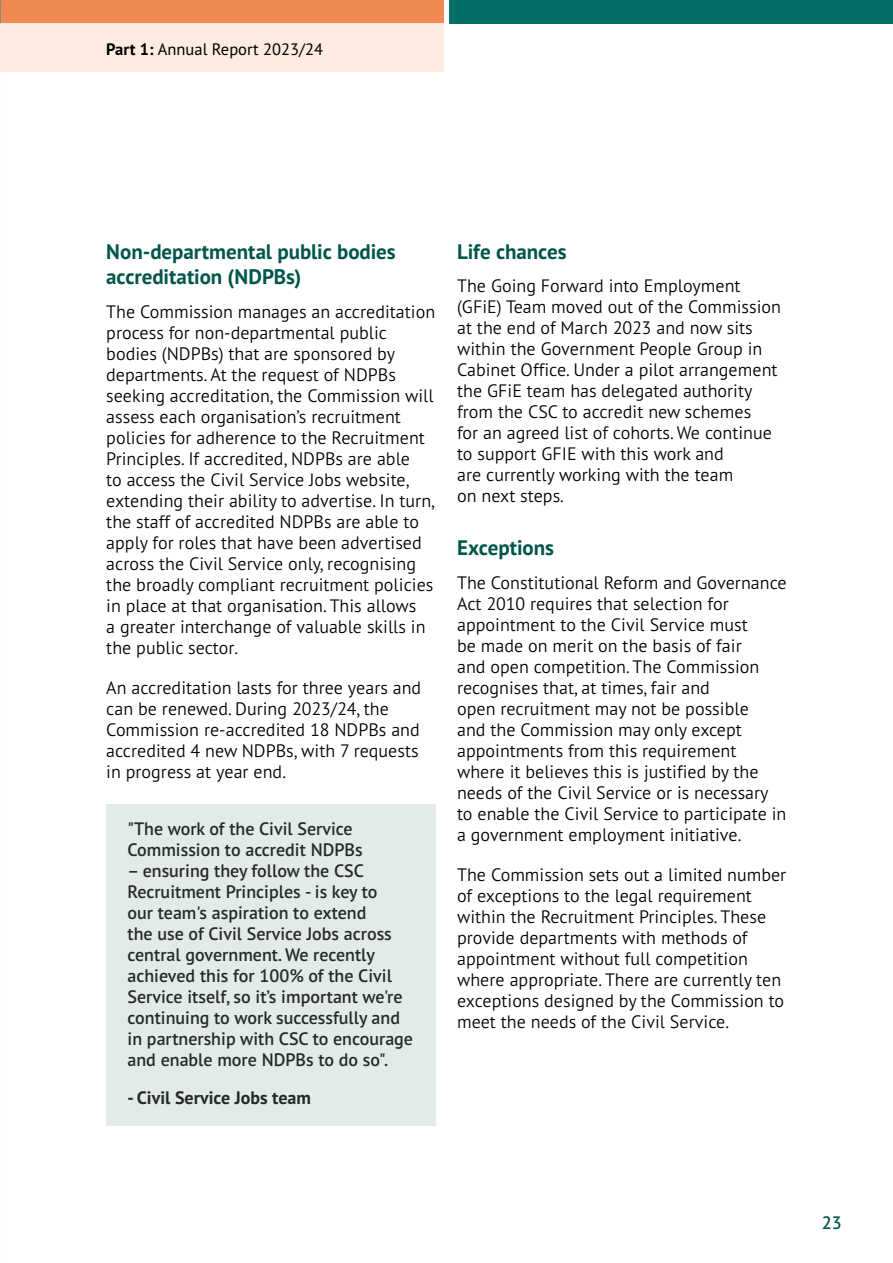
<style>
.page{position:relative;width:893px;height:1263px;background:#fff}
.page>*{position:absolute;margin:0;border:0;box-sizing:border-box;transform-origin:0 0}
.H4_-_Heading{font:700 21px/25.2px "PT Sans Pro";letter-spacing:-.005em;color:#00564b}
.Body_text{font:300 18px/21px "PT Sans Pro";color:#000}
.Quote_box{font:600 18px/21px "PT Sans Pro";color:#282827}
.Quote_author{font:700 18px "PT Sans Pro";color:#282827}
.t1{font:600 18px "PT Sans Pro";color:#00564b}
.t2{font:16.5px "PT Sans Pro";color:#000}
.s1{font-weight:700}
</style>
<div class="page">
<div style="left:449px;top:0;width:444px;height:23px;background:#026f67"></div>
<div style="left:0;top:0;width:443px;height:23px;background:#f18954"></div>
<div style="left:0;top:23px;width:443px;height:49px;background:#fdebdf"></div>
<div style="left:106px;top:804px;width:330px;height:283px;background:#e2eaea"></div>
<div style="left:106px;top:1073px;width:330px;height:52px;background:#e2eaea"></div>
<p class="t2" style="left:106px;top:39px;width:218px"><span class="s1">Part 1:</span> Annual Report 2023/24</p>
<h4 class="H4_-_Heading" style="left:106px;top:238px;width:291px">Non‑departmental public bodies accreditation (NDPBs)</h4>
<p class="Body_text" style="left:106px;top:300px;width:330px">The Commission manages an accreditation process for non‑departmental public bodies (NDPBs) that are sponsored by departments. At the request of NDPBs seeking accreditation, the Commission will assess each organisation’s recruitment policies for adherence to the Recruitment Principles. If accredited, NDPBs are able<br>to access the Civil Service Jobs website, extending their ability to advertise. In turn, the staff of accredited NDPBs are able to apply for roles that have been advertised across the Civil Service only, recognising the broadly compliant recruitment policies in place at that organisation. This allows<br>a greater interchange of valuable skills in the public sector.</p>
<p class="Body_text" style="left:106px;top:676px;width:316px">An accreditation lasts for three years and can be renewed. During 2023/24, the Commission re‑accredited 18 NDPBs and accredited 4 new NDPBs, with 7 requests in progress at year end.</p>
<p class="Quote_box" style="left:128px;top:818px;width:237px">"The work of the Civil Service<br>Commission to accredit NDPBs</p>
<p class="Quote_box" style="left:128px;top:860px;width:287px">– ensuring they follow the CSC Recruitment Principles ‑ is key to<br>our team's aspiration to extend<br>the use of Civil Service Jobs across central government. We recently achieved this for 100% of the Civil Service itself, so it’s important we're continuing to work successfully and in partnership with CSC to encourage and enable more NDPBs to do so".</p>
<p class="Quote_author" style="left:128px;top:1086px;width:185px">‑ Civil Service Jobs team</p>
<h4 class="H4_-_Heading" style="left:457px;top:238px;width:111px">Life chances</h4>
<p class="Body_text" style="left:457px;top:275px;width:325px">The Going Forward into Employment (GFiE) Team moved out of the Commission at the end of March 2023 and now sits within the Government People Group in Cabinet Office. Under a pilot arrangement the GFiE team has delegated authority from the CSC to accredit new schemes<br>for an agreed list of cohorts. We continue to support GFIE with this work and<br>are currently working with the team<br>on next steps.</p>
<h4 class="H4_-_Heading" style="left:457px;top:535px;width:98px">Exceptions</h4>
<p class="Body_text" style="left:457px;top:572px;width:331px">The Constitutional Reform and Governance Act 2010 requires that selection for appointment to the Civil Service must<br>be made on merit on the basis of fair<br>and open competition. The Commission recognises that, at times, fair and<br>open recruitment may not be possible<br>and the Commission may only except appointments from this requirement where it believes this is justified by the needs of the Civil Service or is necessary to enable the Civil Service to participate in a government employment initiative.</p>
<p class="Body_text" style="left:457px;top:864px;width:331px">The Commission sets out a limited number of exceptions to the legal requirement within the Recruitment Principles. These provide departments with methods of appointment without full competition where appropriate. There are currently ten exceptions designed by the Commission to meet the needs of the Civil Service.</p>
<p class="t1" style="left:822px;top:1211px;width:21px">23</p>
</div>
